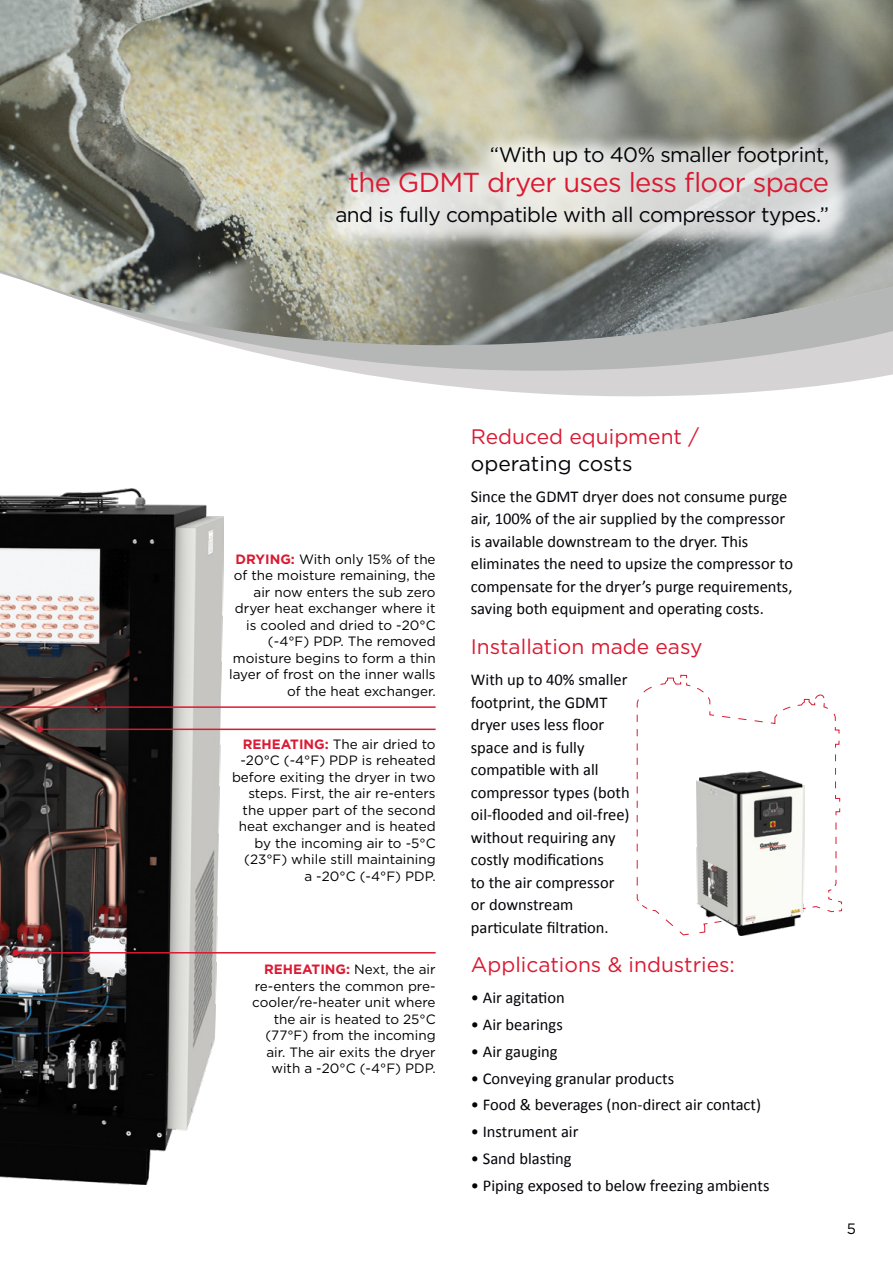
<style>
.page{position:relative;width:893px;height:1263px;background:#fff}
.page>*{position:absolute;margin:0;border:0;box-sizing:border-box;transform-origin:0 0}
.t1{font:27.45px "Gotham";letter-spacing:-.025em;color:#da1a32}
.t2{font:21px "Gotham";color:#da1a32}
.t3{font:21px "Gotham";color:#030408}
.t4{font:20.85px "Gotham";letter-spacing:-.025em;color:#030408}
.t5{font:16.5px/22.5px "Calibri";color:#030408}
.t6{font:15px "Gotham";color:#000}
.t7{font:13.5px/16.5px "Gotham";color:#000;text-align:right}
.s1{font-weight:700;color:#da1a32}
</style>
<div class="page">
<img style="left:0;top:489px;width:223px;height:695px">
<img style="left:0;top:0;width:893px;height:107px">
<svg style="left:0;top:107px;width:893px;height:290px;background:#a6a7a0"></svg>
<div style="left:320px;top:130px;width:536px;height:123px;background:#fff;opacity:.75"></div>
<svg style="left:636px;top:674px;width:206px;height:262px"></svg>
<img style="left:697px;top:771px;width:108px;height:164px">
<hr style="left:0;top:706px;width:436px;height:2px;background:#da1a32">
<hr style="left:40px;top:728px;width:396px;height:2px;background:#da1a32">
<svg style="left:37px;top:726px;width:6px;height:6px"></svg>
<hr style="left:16px;top:952px;width:420px;height:1px;background:#da1a32">
<svg style="left:13px;top:950px;width:6px;height:6px"></svg>
<p class="t4" style="left:490px;top:141px;width:341px">“With up to 40% smaller footprint,</p>
<h1 class="t1" style="left:348px;top:165px;width:483px">the GDMT dryer uses less floor space</h1>
<p class="t4" style="left:335px;top:201px;width:495px">and is fully compatible with all compressor types.”</p>
<p class="t7" style="left:229px;top:550px;width:208px"><span class="s1">DRYING:</span> With only 15% of the of the moisture remaining, the air now enters the sub zero dryer heat exchanger where it is cooled and dried to -20°C (-4°F) PDP. The removed moisture begins to form a thin layer of frost on the inner walls of the heat exchanger.</p>
<p class="t7" style="left:232px;top:735px;width:205px"><span class="s1">REHEATING:</span> The air dried to -20°C (-4°F) PDP is reheated before exiting the dryer in two steps. First, the air re-enters the upper part of the second heat exchanger and is heated by the incoming air to -5°C (23°F) while still maintaining<br>a -20°C (-4°F) PDP.</p>
<p class="t7" style="left:252px;top:961px;width:185px"><span class="s1">REHEATING:</span> Next, the air re-enters the common pre&shy;cooler/re-heater unit where the air is heated to 25°C (77°F) from the incoming air. The air exits the dryer with a -20°C (-4°F) PDP.</p>
<p class="t2" style="left:471px;top:423px;width:230px">Reduced equipment /</p>
<p class="t3" style="left:471px;top:450px;width:163px">operating costs</p>
<p class="t5" style="left:471px;top:485px;width:324px">Since the GDMT dryer does not consume purge air, 100% of the air supplied by the compressor is available downstream to the dryer. This eliminates the need to upsize the compressor to compensate for the dryer’s purge requirements, saving both equipment and operating costs.</p>
<p class="t2" style="left:471px;top:633px;width:233px">Installation made easy</p>
<p class="t5" style="left:471px;top:668px;width:160px">With up to 40% smaller footprint, the GDMT dryer uses less floor space and is fully compatible with all compressor types (both oil-flooded and oil-free) without requiring any costly modifications<br>to the air compressor or downstream particulate filtration.</p>
<p class="t2" style="left:471px;top:951px;width:266px">Applications &amp; industries:</p>
<p class="t5" style="left:471px;top:986px;width:95px">• Air agitation</p>
<p class="t5" style="left:471px;top:1013px;width:93px">• Air bearings</p>
<p class="t5" style="left:471px;top:1040px;width:88px">• Air gauging</p>
<p class="t5" style="left:471px;top:1066px;width:205px">• Conveying granular products</p>
<p class="t5" style="left:471px;top:1093px;width:292px">• Food &amp; beverages (non-direct air contact)</p>
<p class="t5" style="left:471px;top:1120px;width:109px">• Instrument air</p>
<p class="t5" style="left:471px;top:1147px;width:102px">• Sand blasting</p>
<p class="t5" style="left:471px;top:1173px;width:300px">• Piping exposed to below freezing ambients</p>
<p class="t6" style="left:847px;top:1219px;width:11px">5</p>
</div>
